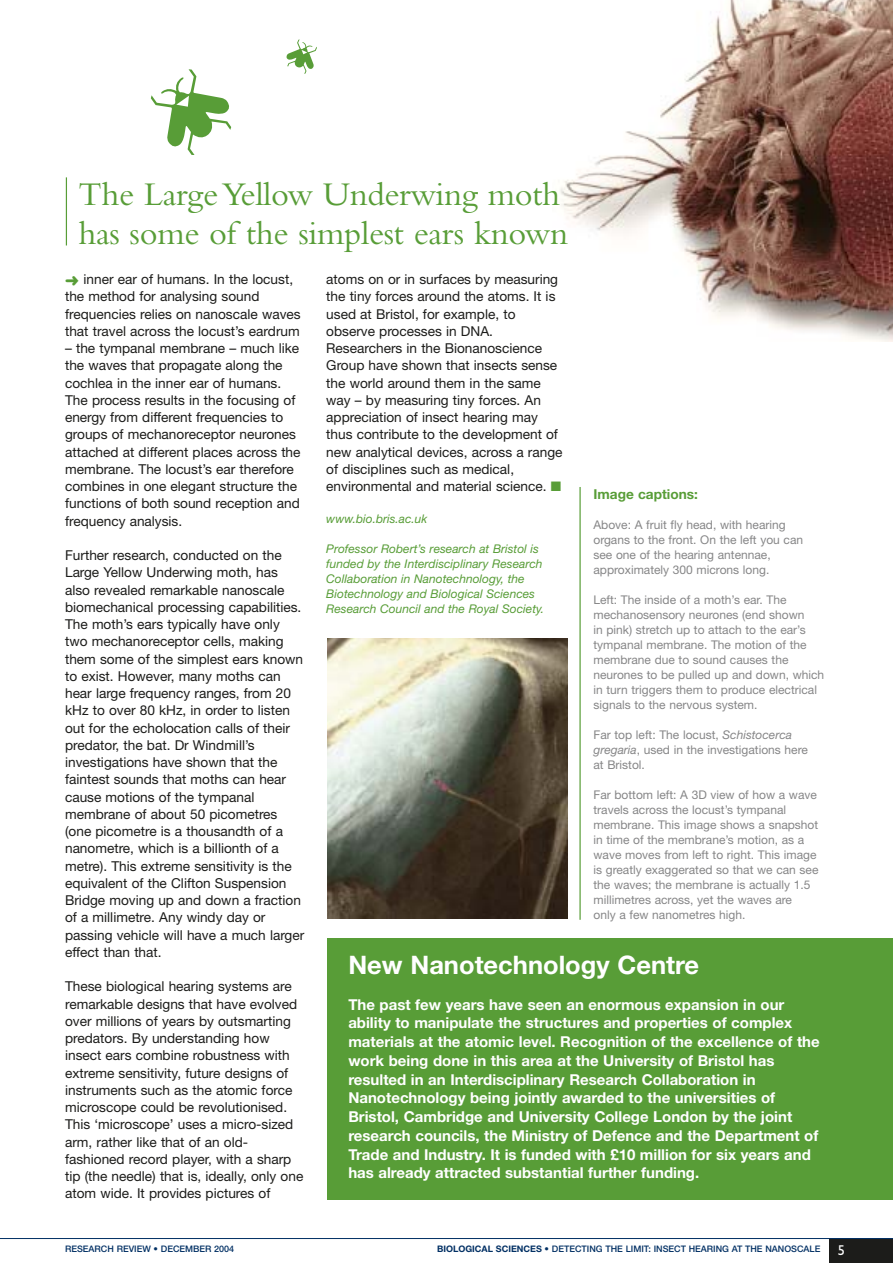
<style>
.page{position:relative;width:893px;height:1263px;background:#fff}
.page>*{position:absolute;margin:0;border:0;box-sizing:border-box;transform-origin:0 0}
.t1{font:34.5px/39px "Bembo";letter-spacing:-.01em;color:#589d37}
.t2{font:700 25.5px "Helvetica Neue";color:#fff}
.t3{font:700 15px/18.8px "Helvetica Neue";color:#fff}
.t4{font:13.65px/17.2px "Helvetica Neue";color:#1c1c1a}
.t5{font:700 13.65px "Helvetica Neue";color:#589d37}
.t6{font:12px/15px "Helvetica Neue";color:#868687}
.t7{font:italic 12px/15px "Helvetica Neue";color:#589d37}
.t8{font:500 9px "Helvetica Neue";color:#023064}
.s1{color:#589d37}
.s2{font-style:italic}
.s3{font-weight:700}
.s4{font-family:"Gill Sans";font-weight:400;font-size:14.25px;color:#fff}
</style>
<div class="page">
<img style="left:560px;top:1px;width:333px;height:341px">
<div style="left:829px;top:1238px;width:64px;height:25px;background:#1c1c1a"></div>
<img style="left:327px;top:638px;width:240px;height:281px">
<hr style="left:66px;top:177px;width:1px;height:68px;background:#589d37">
<div style="left:328px;top:938px;width:565px;height:262px;background:#589d37"></div>
<hr style="left:579px;top:487px;width:2px;height:433px;background:#589d37">
<hr style="left:0;top:1238px;width:893px;height:1px;background:#023064">
<h1 class="t1" style="left:78px;top:178px;width:491px">The Large Yellow Underwing moth has some of the simplest ears known</h1>
<p class="t4" style="left:65px;top:272px;width:237px"><span class="s1">➜</span> inner ear of humans. In the locust, the method for analysing sound frequencies relies on nanoscale waves that travel across the locust’s eardrum</p>
<p class="t4" style="left:65px;top:341px;width:237px">– the tympanal membrane – much like the waves that propagate along the cochlea in the inner ear of humans.<br>The process results in the focusing of energy from different frequencies to groups of mechanoreceptor neurones attached at different places across the membrane. The locust’s ear therefore combines in one elegant structure the functions of both sound reception and frequency analysis.</p>
<p class="t4" style="left:65px;top:548px;width:241px">Further research, conducted on the Large Yellow Underwing moth, has also revealed remarkable nanoscale biomechanical processing capabilities.<br>The moth’s ears typically have only two mechanoreceptor cells, making them some of the simplest ears known to exist. However, many moths can hear large frequency ranges, from 20 kHz to over 80 kHz, in order to listen out for the echolocation calls of their predator, the bat. Dr Windmill’s investigations have shown that the faintest sounds that moths can hear cause motions of the tympanal membrane of about 50 picometres (one picometre is a thousandth of a nanometre, which is a billionth of a metre). This extreme sensitivity is the equivalent of the Clifton Suspension Bridge moving up and down a fraction of a millimetre. Any windy day or passing vehicle will have a much larger effect than that.</p>
<p class="t4" style="left:65px;top:979px;width:240px">These biological hearing systems are remarkable designs that have evolved over millions of years by outsmarting predators. By understanding how insect ears combine robustness with extreme sensitivity, future designs of instruments such as the atomic force microscope could be revolutionised.<br>This ‘microscope’ uses a micro-sized arm, rather like that of an old&shy;fashioned record player, with a sharp tip (the needle) that is, ideally, only one atom wide. It provides pictures of</p>
<p class="t4" style="left:326px;top:272px;width:238px">atoms on or in surfaces by measuring the tiny forces around the atoms. It is used at Bristol, for example, to observe processes in DNA.<br>Researchers in the Bionanoscience Group have shown that insects sense the world around them in the same way – by measuring tiny forces. An appreciation of insect hearing may thus contribute to the development of new analytical devices, across a range of disciplines such as medical, environmental and material science. <span class="s1">■</span></p>
<p class="t7" style="left:326px;top:513px;width:103px">www.bio.bris.ac.uk</p>
<p class="t7" style="left:326px;top:543px;width:219px">Professor Robert’s research at Bristol is funded by the Interdisciplinary Research Collaboration in Nanotechnology, the Biotechnology and Biological Sciences Research Council and the Royal Society.</p>
<p class="t5" style="left:593px;top:489px;width:106px">Image captions:</p>
<p class="t6" style="left:593px;top:518px;width:211px">Above: A fruit fly head, with hearing organs to the front. On the left you can see one of the hearing antennae, approximately 300 microns long.</p>
<p class="t6" style="left:593px;top:593px;width:232px">Left: The inside of a moth’s ear. The mechanosensory neurones (end shown<br>in pink) stretch up to attach to the ear’s tympanal membrane. The motion of the membrane due to sound causes the neurones to be pulled up and down, which in turn triggers them to produce electrical signals to the nervous system.</p>
<p class="t6" style="left:593px;top:728px;width:216px">Far top left: The locust, <span class="s2">Schistocerca gregaria</span>, used in the investigations here at Bristol.</p>
<p class="t6" style="left:593px;top:788px;width:226px">Far bottom left: A 3D view of how a wave travels across the locust’s tympanal membrane. This image shows a snapshot in time of the membrane’s motion, as a wave moves from left to right. This image is greatly exaggerated so that we can see the waves; the membrane is actually 1.5 millimetres across, yet the waves are<br>only a few nanometres high.</p>
<h2 class="t2" style="left:348px;top:955px;width:352px">New Nanotechnology Centre</h2>
<p class="t3" style="left:348px;top:996px;width:473px">The past few years have seen an enormous expansion in our ability to manipulate the structures and properties of complex materials at the atomic level. Recognition of the excellence of the work being done in this area at the University of Bristol has resulted in an Interdisciplinary Research Collaboration in Nanotechnology being jointly awarded to the universities of Bristol, Cambridge and University College London by the joint research councils, the Ministry of Defence and the Department of Trade and Industry. It is funded with £10 million for six years and has already attracted substantial further funding.</p>
<p class="t8" style="left:65px;top:1246px;width:171px">RESEARCH REVIEW • DECEMBER 2004</p>
<p class="t8" style="left:437px;top:1246px;width:409px"><span class="s3">BIOLOGICAL SCIENCES •</span> DETECTING THE LIMIT: INSECT HEARING AT THE NANOSCALE <span class="s4">5</span></p>
</div>
